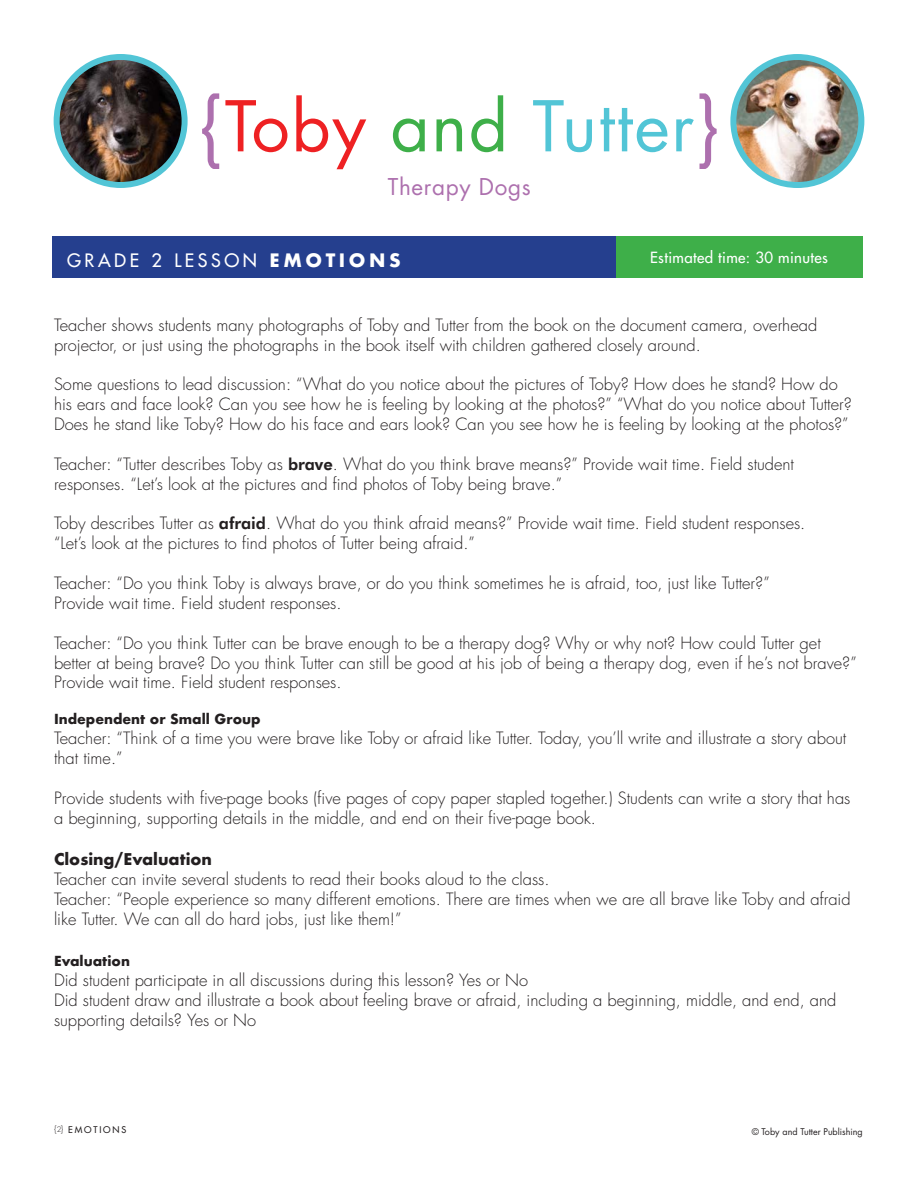
<style>
.page{position:relative;width:918px;height:1188px;background:#fff}
.page>*{position:absolute;margin:0;border:0;box-sizing:border-box;transform-origin:0 0}
.t1{font:67.95px "Futura";letter-spacing:.025em;color:#52c5d6}
.t2{font:22.5px "Futura";letter-spacing:.03em;color:#ad70ae}
.t3{font:500 18px "Futura Std";letter-spacing:.2em;color:#fff}
.COPY{font:300 16.5px/20px "Futura";color:#231f20}
.Heading{font:300 16.5px/20px "Futura";color:#231f20}
.Heading-2{font:700 15.75px "Futura";color:#231f20}
.t4{font:500 15px "Futura Std";letter-spacing:.025em;color:#fff}
.Heading-3{font:700 13.5px "Futura";color:#231f20}
.t5{font:9px "Futura";color:#231f20}
.t6{font:500 9px "Futura Std";letter-spacing:.2em;color:#231f20}
.s1{font-size:73.5px;color:#ad70ae}
.s2{color:#ee2123}
.s3{color:#3eaf49}
.s4{font-family:"Futura";font-weight:700}
.s5{font-family:"Futura BT";font-weight:700}
</style>
<div class="page">
<div style="left:52px;top:237px;width:810px;height:41px;background:#3eaf49"></div>
<div style="left:52px;top:237px;width:564px;height:41px;background:#253f8e"></div>
<img style="left:57px;top:57px;width:128px;height:128px;border-radius:64px">
<div style="left:54px;top:54px;width:134px;height:134px;border:6px solid #52c5d6;border-radius:50%"></div>
<img style="left:733px;top:57px;width:126px;height:128px">
<div style="left:730px;top:54px;width:134px;height:134px;border:6px solid #52c5d6;border-radius:50%"></div>
<p class="t1" style="left:198px;top:80px;width:524px"><span class="s1">{</span><span class="s2">Toby</span> <span class="s3">and</span> Tutter<span class="s1">}</span></p>
<p class="t2" style="left:388px;top:172px;width:145px">Therapy Dogs</p>
<p class="t3" style="left:67px;top:249px;width:335px">GRADE 2 LESSON <span class="s4">EMOTIONS</span></p>
<p class="t4" style="left:650px;top:248px;width:179px">Estimated time: 30 minutes</p>
<p class="COPY" style="left:54px;top:315px;width:765px">Teacher shows students many photographs of Toby and Tutter from the book on the document camera, overhead projector, or just using the photographs in the book itself with children gathered closely around.</p>
<p class="COPY" style="left:54px;top:374px;width:799px">Some questions to lead discussion: “What do you notice about the pictures of Toby? How does he stand? How do his ears and face look? Can you see how he is feeling by looking at the photos?” “What do you notice about Tutter?<br>Does he stand like Toby? How do his face and ears look? Can you see how he is feeling by looking at the photos?”</p>
<p class="COPY" style="left:54px;top:454px;width:742px">Teacher: “Tutter describes Toby as <span class="s5">brave</span>. What do you think brave means?” Provide wait time. Field student responses. “Let’s look at the pictures and find photos of Toby being brave.”</p>
<p class="COPY" style="left:54px;top:514px;width:753px">Toby describes Tutter as <span class="s5">afraid</span>. What do you think afraid means?” Provide wait time. Field student responses. “Let’s look at the pictures to find photos of Tutter being afraid.”</p>
<p class="COPY" style="left:54px;top:573px;width:717px">Teacher: “Do you think Toby is always brave, or do you think sometimes he is afraid, too, just like Tutter?”<br>Provide wait time. Field student responses.</p>
<p class="COPY" style="left:54px;top:633px;width:804px">Teacher: “Do you think Tutter can be brave enough to be a therapy dog? Why or why not? How could Tutter get better at being brave? Do you think Tutter can still be good at his job of being a therapy dog, even if he’s not brave?”<br>Provide wait time. Field student responses.</p>
<p class="Heading-3" style="left:54px;top:710px;width:208px">Independent or Small Group</p>
<p class="Heading" style="left:54px;top:729px;width:794px">Teacher: “Think of a time you were brave like Toby or afraid like Tutter. Today, you’ll write and illustrate a story about that time.”</p>
<p class="COPY" style="left:54px;top:788px;width:798px">Provide students with five-page books (five pages of copy paper stapled together.) Students can write a story that has a beginning, supporting details in the middle, and end on their five-page book.</p>
<p class="Heading-2" style="left:54px;top:848px;width:160px">Closing/Evaluation</p>
<p class="Heading" style="left:54px;top:869px;width:497px">Teacher can invite several students to read their books aloud to the class.</p>
<p class="COPY" style="left:54px;top:889px;width:798px">Teacher: “People experience so many different emotions. There are times when we are all brave like Toby and afraid like Tutter. We can all do hard jobs, just like them!”</p>
<p class="Heading-3" style="left:54px;top:952px;width:77px">Evaluation</p>
<p class="Heading" style="left:54px;top:971px;width:476px">Did student participate in all discussions during this lesson? Yes or No</p>
<p class="COPY" style="left:54px;top:990px;width:784px">Did student draw and illustrate a book about feeling brave or afraid, including a beginning, middle, and end, and supporting details? Yes or No</p>
<p class="t6" style="left:54px;top:1124px;width:74px"><sup>{</sup><sup>2</sup><sup>}</sup> EMOTIONS</p>
<p class="t5" style="left:752px;top:1125px;width:113px">© Toby and Tutter Publishing</p>
</div>
